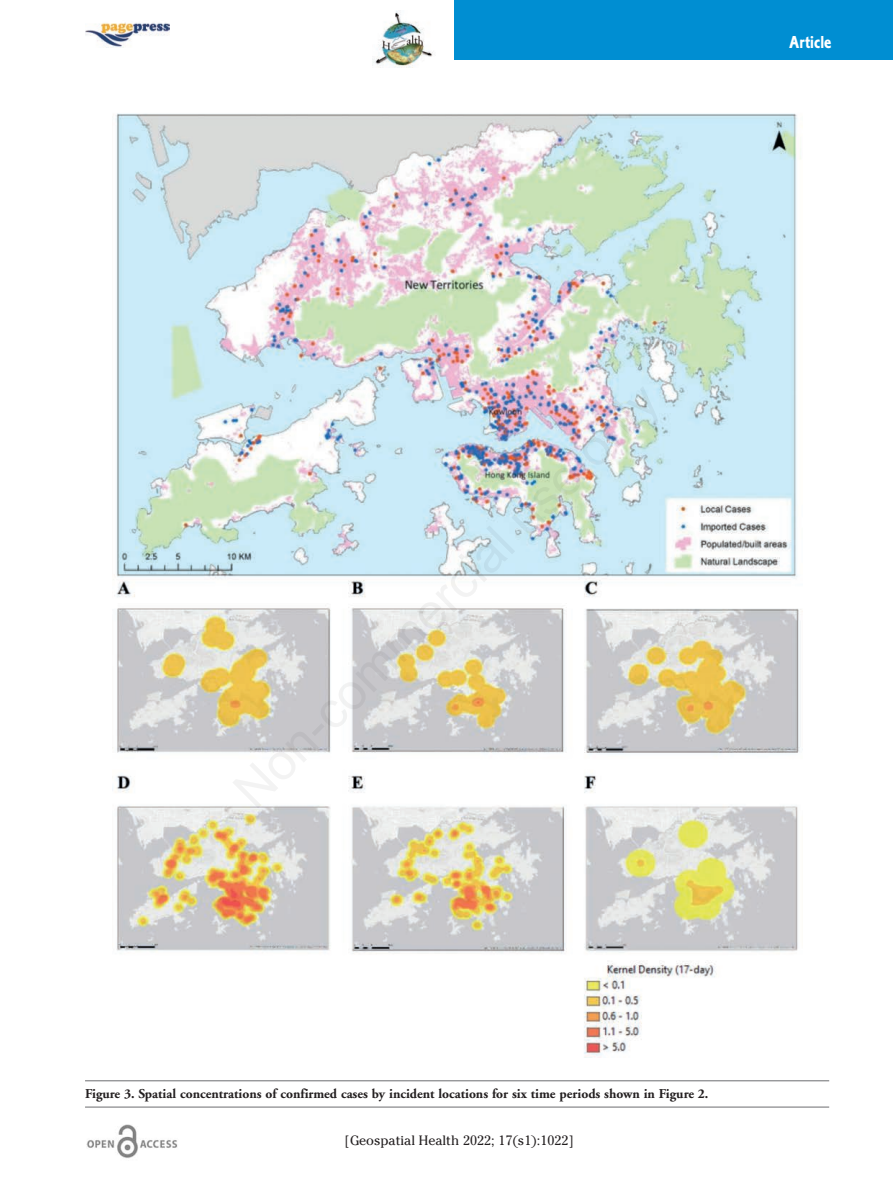
<style>
.page{position:relative;width:893px;height:1191px;background:#fff}
.page>*{position:absolute;margin:0;border:0;box-sizing:border-box;transform-origin:0 0}
.t1{font:18px "Corinthian Bold Condensed Plain";color:#fff}
.t2{font:700 13.5px "Adobe Garamond";color:#231f20}
.t3{font:13.5px "Cheltenham";color:#231f20}
</style>
<div class="page">
<div style="left:454px;top:0;width:439px;height:60px;background:#008ed2"></div>
<img style="left:373px;top:11px;width:60px;height:57px">
<img style="left:86px;top:1124px;width:92px;height:35px">
<img style="left:85px;top:22px;width:84px;height:25px">
<hr style="left:85px;top:1080px;width:744px;height:1px;background:#6c6d70">
<hr style="left:85px;top:1106px;width:744px;height:1px;background:#6c6d70">
<img style="left:112px;top:113px;width:689px;height:945px">
<h1 class="t1" style="left:789px;top:36px;width:44px">Article</h1>
<p class="t2" style="left:85px;top:1088px;width:625px">Figure 3. Spatial concentrations of confirmed cases by incident locations for six time periods shown in Figure 2.</p>
<p class="t3" style="left:345px;top:1132px;width:231px">[Geospatial Health 2022; 17(s1):1022]</p>
</div>
